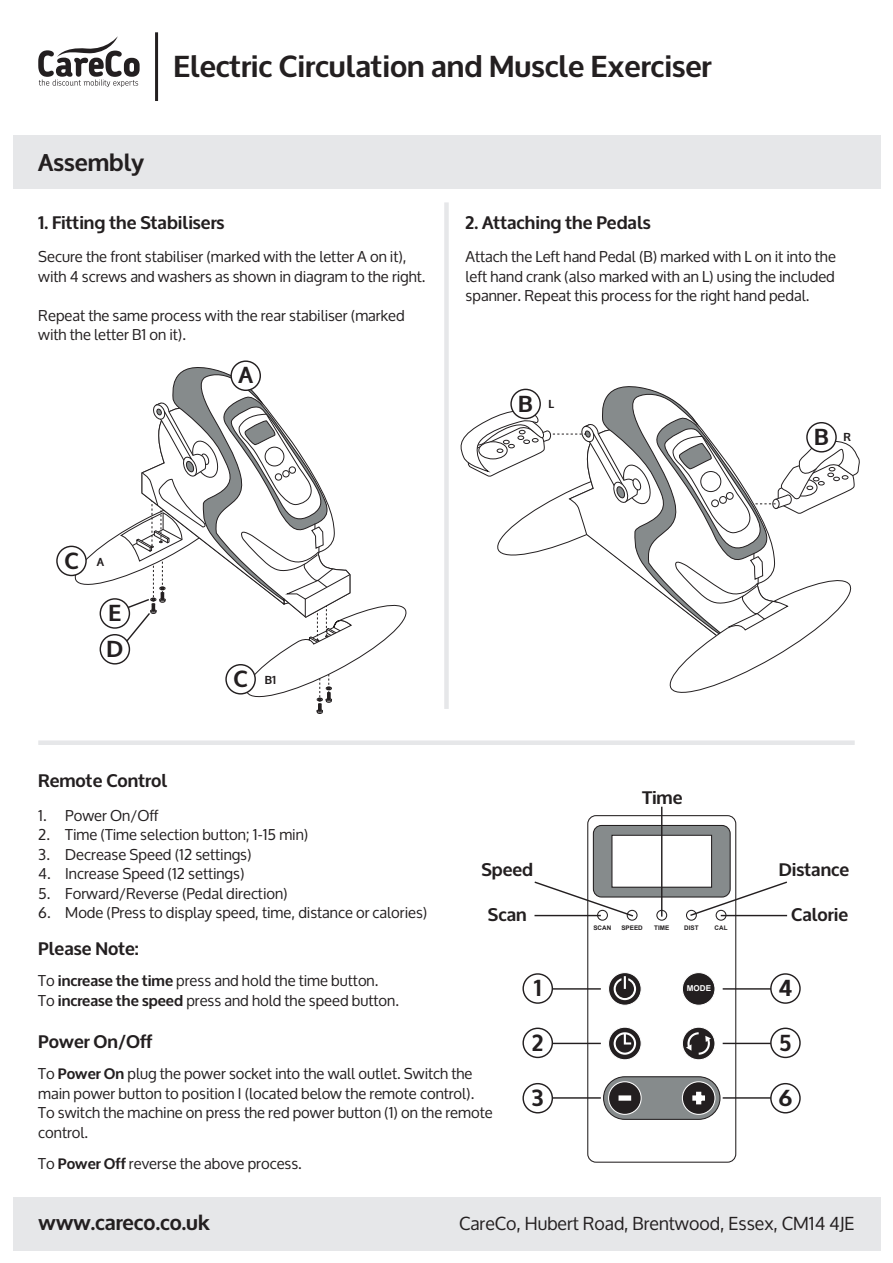
<style>
.page{position:relative;width:893px;height:1263px;background:#fff}
.page>*{position:absolute;margin:0;border:0;box-sizing:border-box;transform-origin:0 0}
.t1{font:700 30px "Oxygen";color:#231f20}
.t2{font:700 24px "Oxygen";color:#231f20}
.t3{font:700 22.95px "Oxygen";color:#231f20}
.t4{font:700 21px "Oxygen";color:#231f20}
.t5{font:700 18px "Oxygen";color:#231f20}
.t6{font:18px "Oxygen";color:#231f20}
.t7{font:15px/19.5px "Oxygen";color:#231f20}
.t8{font:700 11.4px "Oxygen";color:#231f20}
.t9{font:700 8.1px "Arial";color:#fff}
.t10{font:700 6.3px "Arial";color:#231f20}
.s1{font-weight:700}
</style>
<div class="page">
<div style="left:13px;top:1197px;width:867px;height:53px;background:#e6e7e9"></div>
<div style="left:13px;top:135px;width:867px;height:53px;background:#e6e7e9"></div>
<hr style="left:155px;top:32px;width:3px;height:69px;background:#231f20">
<svg style="left:38px;top:36px;width:102px;height:51px"></svg>
<div style="left:56px;top:546px;width:31px;height:30px;border:1px solid #231f20;border-radius:50%"></div>
<div style="left:230px;top:360px;width:31px;height:31px;border:1px solid #231f20;border-radius:50%"></div>
<div style="left:444px;top:202px;width:5px;height:507px;background:#e6e7e9"></div>
<div style="left:38px;top:740px;width:817px;height:5px;background:#e6e7e9"></div>
<svg style="left:460px;top:386px;width:400px;height:307px"></svg>
<div style="left:511px;top:389px;width:29px;height:29px;background:#fff;border-radius:50%"></div>
<div style="left:510px;top:389px;width:31px;height:30px;border:1px solid #231f20;border-radius:50%"></div>
<div style="left:807px;top:423px;width:29px;height:29px;background:#fff;border-radius:50%"></div>
<div style="left:806px;top:422px;width:31px;height:30px;border:1px solid #231f20;border-radius:50%"></div>
<div style="left:587px;top:815px;width:149px;height:348px;border:1px solid #231f20;border-radius:8px"></div>
<div style="left:604px;top:1077px;width:116px;height:42px;background:#868b8c;border-radius:21px"></div>
<div style="left:603px;top:1076px;width:117px;height:44px;border:1px solid #231f20;border-radius:21px"></div>
<div style="left:593px;top:825px;width:137px;height:72px;background:#868b8c;border-radius:8px"></div>
<div style="left:593px;top:825px;width:138px;height:72px;border:1px solid #231f20;border-radius:8px"></div>
<div style="left:612px;top:835px;width:100px;height:52px;background:#fff"></div>
<div style="left:611px;top:835px;width:101px;height:53px;border:1px solid #231f20"></div>
<svg style="left:609px;top:972px;width:32px;height:33px"></svg>
<div style="left:608px;top:972px;width:34px;height:34px;border:1px solid #fff;border-radius:50%"></div>
<div style="left:682px;top:972px;width:33px;height:33px;background:#231f20;border-radius:50%"></div>
<div style="left:682px;top:972px;width:33px;height:34px;border:1px solid #fff;border-radius:50%"></div>
<svg style="left:609px;top:1027px;width:32px;height:33px"></svg>
<div style="left:608px;top:1027px;width:34px;height:33px;border:1px solid #fff;border-radius:50%"></div>
<svg style="left:682px;top:1027px;width:33px;height:33px"></svg>
<div style="left:682px;top:1027px;width:33px;height:33px;border:1px solid #fff;border-radius:50%"></div>
<div style="left:609px;top:1082px;width:32px;height:32px;background:#231f20;border-radius:50%"></div>
<div style="left:608px;top:1081px;width:34px;height:34px;border:1px solid #fff;border-radius:50%"></div>
<div style="left:682px;top:1082px;width:33px;height:32px;background:#231f20;border-radius:50%"></div>
<div style="left:682px;top:1081px;width:33px;height:34px;border:1px solid #fff;border-radius:50%"></div>
<div style="left:597px;top:910px;width:11px;height:11px;border:1px solid #231f20;border-radius:50%"></div>
<div style="left:627px;top:910px;width:11px;height:11px;border:1px solid #231f20;border-radius:50%"></div>
<svg style="left:657px;top:910px;width:10px;height:10px"></svg>
<div style="left:656px;top:910px;width:11px;height:11px;border:1px solid #231f20;border-radius:50%"></div>
<div style="left:686px;top:910px;width:11px;height:11px;border:1px solid #231f20;border-radius:50%"></div>
<div style="left:716px;top:910px;width:10px;height:11px;border:1px solid #231f20;border-radius:50%"></div>
<div style="left:618px;top:1095px;width:13px;height:6px;background:#fff"></div>
<div style="left:692px;top:1095px;width:13px;height:6px;background:#fff"></div>
<div style="left:696px;top:1092px;width:5px;height:12px;background:#fff"></div>
<svg style="left:686px;top:1031px;width:25px;height:25px"></svg>
<div style="left:615px;top:1033px;width:20px;height:21px;background:#231f20;border-radius:50%"></div>
<div style="left:614px;top:1032px;width:22px;height:23px;border:2px solid #fff;border-radius:50%"></div>
<svg style="left:623px;top:1031px;width:10px;height:14px"></svg>
<svg style="left:614px;top:976px;width:22px;height:24px"></svg>
<hr style="left:534px;top:988px;width:67px;height:2px;background:#231f20">
<svg style="left:534px;top:880px;width:101px;height:38px"></svg>
<hr style="left:661px;top:807px;width:1px;height:110px;background:#231f20">
<hr style="left:723px;top:988px;width:66px;height:2px;background:#231f20">
<hr style="left:534px;top:1043px;width:67px;height:1px;background:#231f20">
<hr style="left:723px;top:1043px;width:66px;height:1px;background:#231f20">
<hr style="left:534px;top:1097px;width:67px;height:2px;background:#231f20">
<hr style="left:723px;top:1097px;width:66px;height:2px;background:#231f20">
<div style="left:523px;top:974px;width:29px;height:29px;background:#fff;border-radius:50%"></div>
<div style="left:522px;top:973px;width:31px;height:31px;border:1px solid #231f20;border-radius:50%"></div>
<div style="left:771px;top:974px;width:29px;height:29px;background:#fff;border-radius:50%"></div>
<div style="left:770px;top:973px;width:31px;height:31px;border:1px solid #231f20;border-radius:50%"></div>
<div style="left:523px;top:1028px;width:29px;height:29px;background:#fff;border-radius:50%"></div>
<div style="left:522px;top:1027px;width:31px;height:31px;border:1px solid #231f20;border-radius:50%"></div>
<div style="left:771px;top:1028px;width:29px;height:29px;background:#fff;border-radius:50%"></div>
<div style="left:770px;top:1027px;width:31px;height:31px;border:1px solid #231f20;border-radius:50%"></div>
<div style="left:523px;top:1084px;width:29px;height:29px;background:#fff;border-radius:50%"></div>
<div style="left:522px;top:1083px;width:31px;height:30px;border:1px solid #231f20;border-radius:50%"></div>
<div style="left:771px;top:1084px;width:29px;height:29px;background:#fff;border-radius:50%"></div>
<div style="left:770px;top:1083px;width:31px;height:30px;border:1px solid #231f20;border-radius:50%"></div>
<svg style="left:689px;top:880px;width:99px;height:37px"></svg>
<svg style="left:69px;top:361px;width:338px;height:353px"></svg>
<p class="t2" style="left:38px;top:148px;width:107px">Assembly</p>
<p class="t1" style="left:174px;top:47px;width:539px">Electric Circulation and Muscle Exerciser</p>
<p class="t5" style="left:38px;top:211px;width:188px">1. Fitting the Stabilisers</p>
<p class="t7" style="left:38px;top:247px;width:389px">Secure the front stabiliser (marked with the letter A on it), with 4 screws and washers as shown in diagram to the right.</p>
<p class="t7" style="left:38px;top:306px;width:368px">Repeat the same process with the rear stabiliser (marked with the letter B1 on it).</p>
<p class="t3" style="left:238px;top:361px;width:16px">A</p>
<p class="t5" style="left:466px;top:211px;width:187px">2. Attaching the Pedals</p>
<p class="t7" style="left:466px;top:247px;width:372px;text-align:justify">Attach the Left hand Pedal (B) marked with L on it into the left hand crank (also marked with an L) using the included spanner. Repeat this process for the right hand pedal.</p>
<p class="t3" style="left:518px;top:389px;width:16px">B</p>
<p class="t8" style="left:548px;top:397px;width:7px">L</p>
<p class="t3" style="left:814px;top:423px;width:16px">B</p>
<p class="t8" style="left:843px;top:429px;width:9px">R</p>
<p class="t3" style="left:64px;top:546px;width:16px">C</p>
<p class="t8" style="left:97px;top:555px;width:9px">A</p>
<p class="t3" style="left:109px;top:599px;width:14px">E</p>
<p class="t3" style="left:106px;top:635px;width:18px">D</p>
<p class="t5" style="left:38px;top:770px;width:130px">Remote Control</p>
<p class="t3" style="left:233px;top:665px;width:16px">C</p>
<p class="t8" style="left:265px;top:673px;width:13px">B1</p>
<p class="t7" style="left:38px;top:806px;width:122px">1. Power On/Off</p>
<p class="t7" style="left:38px;top:825px;width:272px">2. Time (Time selection button; 1-15 min)</p>
<p class="t7" style="left:38px;top:845px;width:215px">3. Decrease Speed (12 settings)</p>
<p class="t7" style="left:38px;top:864px;width:208px">4. Increase Speed (12 settings)</p>
<p class="t7" style="left:38px;top:884px;width:251px">5. Forward/Reverse (Pedal direction)</p>
<p class="t7" style="left:38px;top:903px;width:391px">6. Mode (Press to display speed, time, distance or calories)</p>
<p class="t5" style="left:38px;top:938px;width:102px">Please Note:</p>
<p class="t7" style="left:38px;top:971px;width:342px">To <span class="s1">increase the time</span> press and hold the time button.</p>
<p class="t7" style="left:38px;top:991px;width:362px">To <span class="s1">increase the speed</span> press and hold the speed button.</p>
<p class="t5" style="left:642px;top:786px;width:42px">Time</p>
<p class="t5" style="left:481px;top:858px;width:53px">Speed</p>
<p class="t5" style="left:779px;top:858px;width:72px">Distance</p>
<p class="t5" style="left:488px;top:904px;width:40px">Scan</p>
<p class="t5" style="left:791px;top:904px;width:58px">Calorie</p>
<p class="t3" style="left:534px;top:974px;width:9px">1</p>
<p class="t10" style="left:593px;top:923px;width:19px">SCAN</p>
<p class="t10" style="left:621px;top:923px;width:23px">SPEED</p>
<p class="t10" style="left:654px;top:923px;width:17px">TIME</p>
<p class="t10" style="left:684px;top:923px;width:16px">DIST</p>
<p class="t10" style="left:715px;top:923px;width:14px">CAL</p>
<p class="t9" style="left:687px;top:983px;width:26px">MODE</p>
<p class="t3" style="left:778px;top:974px;width:15px">4</p>
<p class="t5" style="left:38px;top:1030px;width:116px">Power On/Off</p>
<p class="t7" style="left:38px;top:1064px;width:456px">To <span class="s1">Power On</span> plug the power socket into the wall outlet. Switch the main power button to position I (located below the remote control).<br>To switch the machine on press the red power button (1) on the remote control.</p>
<p class="t7" style="left:38px;top:1154px;width:265px">To <span class="s1">Power Off</span> reverse the above process.</p>
<p class="t3" style="left:532px;top:1028px;width:13px">2</p>
<p class="t3" style="left:779px;top:1028px;width:14px">5</p>
<p class="t3" style="left:532px;top:1083px;width:13px">3</p>
<p class="t3" style="left:779px;top:1083px;width:15px">6</p>
<p class="t4" style="left:39px;top:1209px;width:172px">www.careco.co.uk</p>
<p class="t6" style="left:459px;top:1213px;width:397px">CareCo, Hubert Road, Brentwood, Essex, CM14 4JE</p>
</div>
